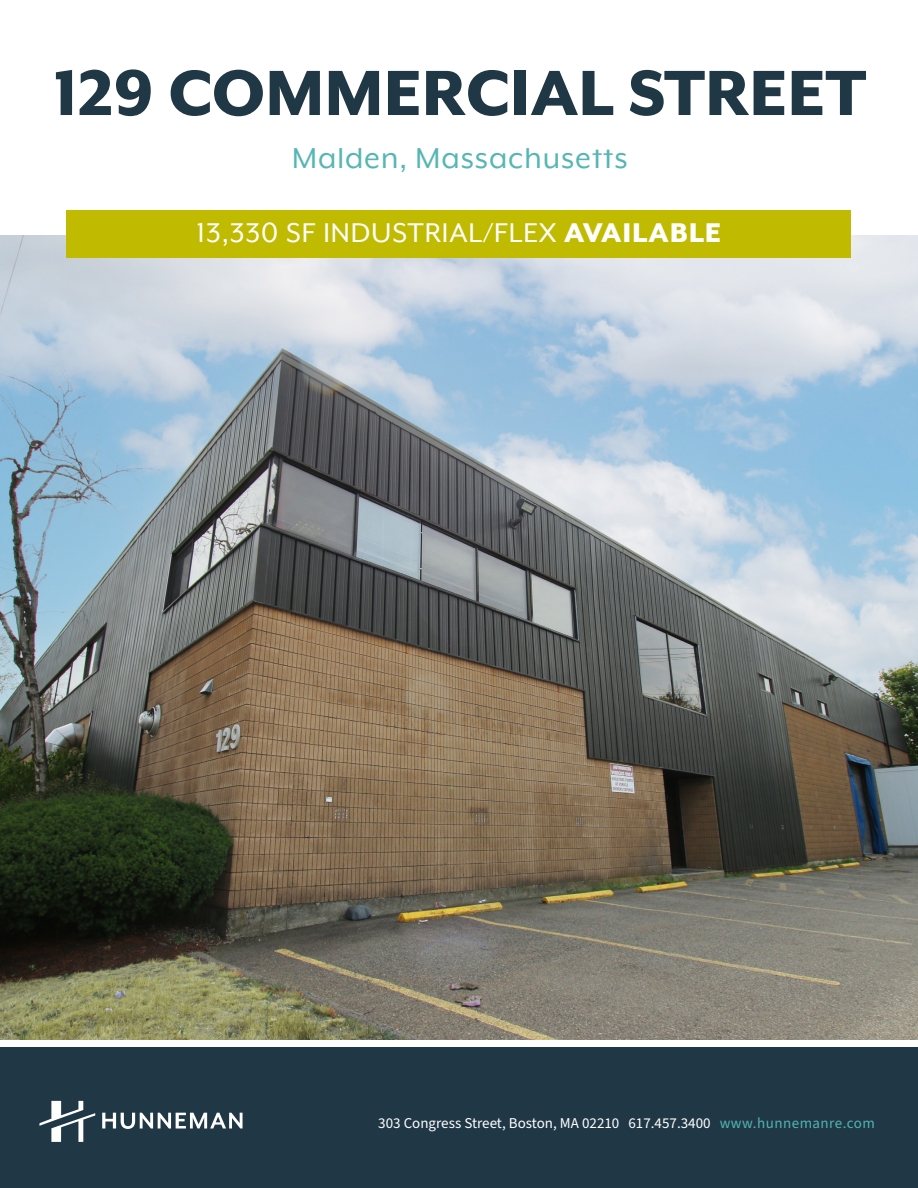
<style>
.page{position:relative;width:918px;height:1188px;background:#fff}
.page>*{position:absolute;margin:0;border:0;box-sizing:border-box;transform-origin:0 0}
.t1{font:800 73.5px "Mr Eaves XL Mod OT";color:#203746}
.t2{font:33.45px "Mr Eaves XL Mod OT";letter-spacing:.03em;color:#55b6b3}
.t3{font:31.5px "Mr Eaves XL Mod OT";letter-spacing:.03em;color:#fff}
.t4{font:15px "Source Sans Pro";color:#fff}
.s1{font-weight:800}
.s2{color:#50b5af}
</style>
<div class="page">
<div style="left:0;top:1048px;width:918px;height:140px;background:#203746"></div>
<img style="left:0;top:235px;width:918px;height:805px">
<div style="left:67px;top:210px;width:784px;height:48px;background:#c0bb00"></div>
<svg style="left:102px;top:1113px;width:141px;height:16px"></svg>
<svg style="left:39px;top:1101px;width:56px;height:41px"></svg>
<p class="t1" style="left:54px;top:51px;width:814px">129 COMMERCIAL STREET</p>
<p class="t2" style="left:292px;top:139px;width:337px">Malden, Massachusetts</p>
<p class="t3" style="left:197px;top:215px;width:526px">13,330 SF INDUSTRIAL/FLEX <span class="s1">AVAILABLE</span></p>
<p class="t4" style="left:378px;top:1113px;width:498px">303 Congress Street, Boston, MA 02210 617.457.3400 <span class="s2">www.hunnemanre.com</span></p>
</div>
